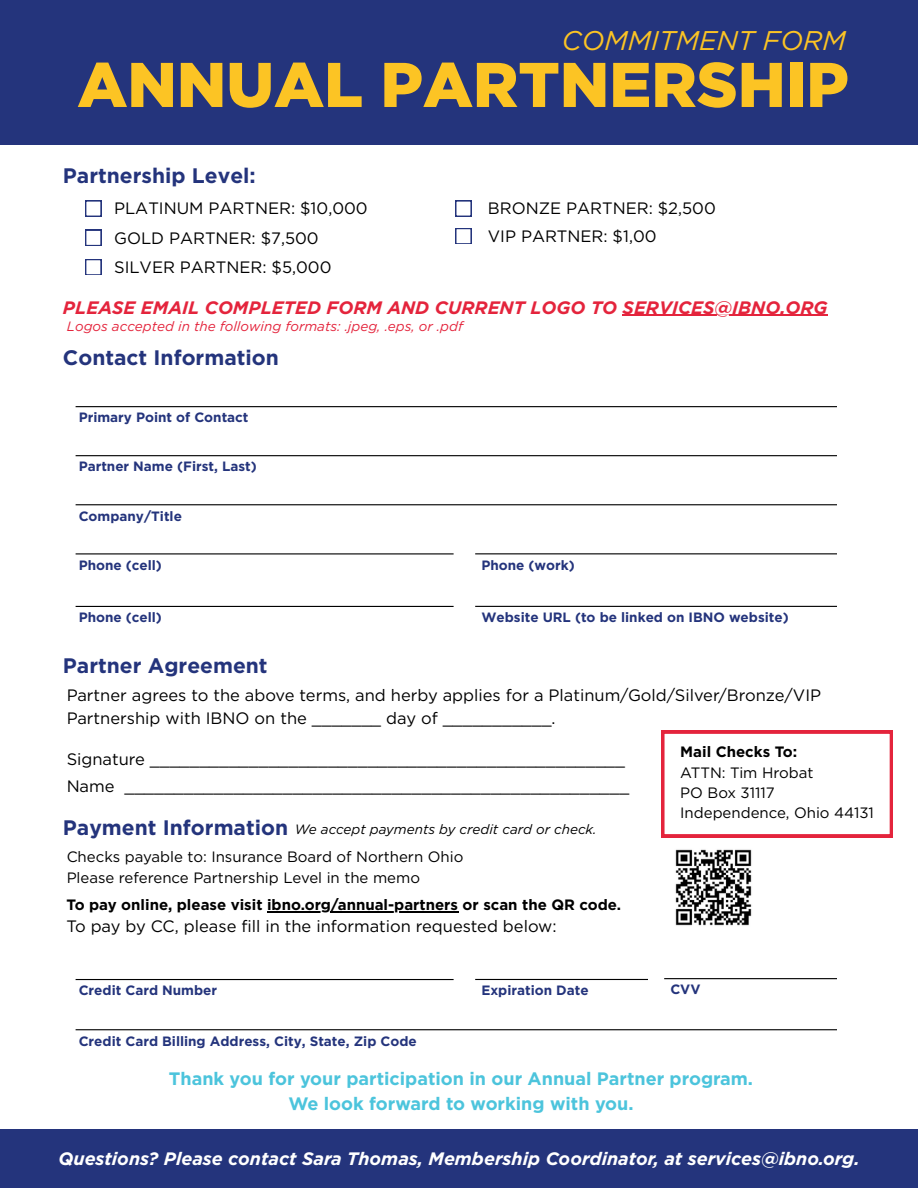
<style>
.page{position:relative;width:918px;height:1188px;background:#fff}
.page>*{position:absolute;margin:0;border:0;box-sizing:border-box;transform-origin:0 0}
.t1{font:900 63px "Gotham";color:#fcc424}
.t2{font:italic 27px "Gotham";color:#fcc424}
.t3{font:700 21px "Gotham";color:#24347c}
.t4{font:700 18px/24.8px "Gotham";color:#4cc4dc;text-align:center}
.t5{font:italic 700 18px "Gotham";color:#fff}
.t6{font:italic 700 18px "Gotham";color:#e4243c}
.t7{font:16.5px/23px "Gotham";color:#000}
.t8{font:15px/21px "Gotham";color:#000}
.t9{font:700 15px "Gotham";color:#000}
.t10{font:700 13.5px "Gotham";color:#24347c}
.t11{font:italic 13.5px "Gotham";color:#e4243c}
.t12{font:italic 13.5px "Gotham";color:#000}
</style>
<div class="page">
<div style="left:0;top:0;width:918px;height:144px;background:#24347c"></div>
<div style="left:0;top:1129px;width:918px;height:59px;background:#24347c"></div>
<svg style="left:85px;top:200px;width:16px;height:16px"></svg>
<svg style="left:85px;top:230px;width:16px;height:16px"></svg>
<svg style="left:85px;top:259px;width:16px;height:16px"></svg>
<svg style="left:455px;top:200px;width:16px;height:16px"></svg>
<svg style="left:455px;top:228px;width:16px;height:16px"></svg>
<hr style="left:76px;top:406px;width:761px;height:1px;background:#000">
<hr style="left:76px;top:455px;width:761px;height:1px;background:#000">
<hr style="left:76px;top:504px;width:761px;height:1px;background:#000">
<hr style="left:76px;top:553px;width:378px;height:1px;background:#000">
<hr style="left:475px;top:553px;width:362px;height:1px;background:#000">
<hr style="left:76px;top:606px;width:378px;height:1px;background:#000">
<hr style="left:475px;top:606px;width:362px;height:1px;background:#000">
<hr style="left:76px;top:1029px;width:761px;height:1px;background:#000">
<hr style="left:76px;top:979px;width:378px;height:1px;background:#000">
<hr style="left:475px;top:979px;width:173px;height:1px;background:#000">
<hr style="left:664px;top:978px;width:173px;height:1px;background:#000">
<img style="left:675px;top:849px;width:77px;height:77px">
<hr style="left:623px;top:315px;width:205px;height:1px;background:#e4243c">
<hr style="left:267px;top:911px;width:191px;height:1px;background:#000">
<svg style="left:661px;top:730px;width:232px;height:107px"></svg>
<p class="t2" style="left:562px;top:24px;width:286px">COMMITMENT FORM</p>
<p class="t1" style="left:77px;top:47px;width:773px">ANNUAL PARTNERSHIP</p>
<p class="t3" style="left:63px;top:163px;width:194px">Partnership Level:</p>
<h2 class="t7" style="left:114px;top:197px;width:255px">PLATINUM PARTNER: $10,000</h2>
<h1 class="t7" style="left:114px;top:226px;width:206px">GOLD PARTNER: $7,500</h1>
<h3 class="t7" style="left:114px;top:255px;width:219px">SILVER PARTNER: $5,000</h3>
<h5 class="t7" style="left:488px;top:197px;width:230px">BRONZE PARTNER: $2,500</h5>
<h5 class="t7" style="left:488px;top:224px;width:170px">VIP PARTNER: $1,00</h5>
<p class="t6" style="left:63px;top:296px;width:766px">PLEASE EMAIL COMPLETED FORM AND CURRENT LOGO TO SERVICES@IBNO.ORG</p>
<p class="t11" style="left:67px;top:318px;width:398px">Logos accepted in the following formats: .jpeg, .eps, or .pdf</p>
<p class="t3" style="left:63px;top:345px;width:217px">Contact Information</p>
<h5 class="t10" style="left:79px;top:409px;width:171px">Primary Point of Contact</h5>
<h5 class="t10" style="left:79px;top:459px;width:180px">Partner Name (First, Last)</h5>
<h5 class="t10" style="left:79px;top:508px;width:105px">Company/Title</h5>
<h4 class="t10" style="left:79px;top:557px;width:85px">Phone (cell)</h4>
<p class="t10" style="left:481px;top:557px;width:95px">Phone (work)</p>
<h3 class="t10" style="left:79px;top:609px;width:85px">Phone (cell)</h3>
<p class="t10" style="left:481px;top:609px;width:309px">Website URL (to be linked on IBNO website)</p>
<p class="t3" style="left:63px;top:653px;width:206px">Partner Agreement</p>
<p class="t7" style="left:67px;top:684px;width:756px">Partner agrees to the above terms, and herby applies for a Platinum/Gold/Silver/Bronze/VIP<br>Partnership with IBNO on the _______ day of ___________.</p>
<p class="t7" style="left:67px;top:746px;width:564px;line-height:27px">Signature ________________________________________________<br>Name ___________________________________________________</p>
<h3 class="t9" style="left:680px;top:743px;width:119px">Mail Checks To:</h3>
<p class="t8" style="left:680px;top:762px;width:135px">ATTN: Tim Hrobat</p>
<p class="t8" style="left:680px;top:782px;width:96px">PO Box 31117</p>
<p class="t8" style="left:680px;top:802px;width:195px">Independence, Ohio 44131</p>
<p class="t3" style="left:63px;top:815px;width:227px">Payment Information</p>
<p class="t12" style="left:295px;top:821px;width:303px">We accept payments by credit card or check.</p>
<p class="t8" style="left:67px;top:846px;width:398px">Checks payable to: Insurance Board of Northern Ohio<br>Please reference Partnership Level in the memo</p>
<p class="t9" style="left:67px;top:895px;width:556px">To pay online, please visit ibno.org/annual-partners or scan the QR code.</p>
<p class="t7" style="left:67px;top:915px;width:492px">To pay by CC, please fill in the information requested below:</p>
<p class="t10" style="left:79px;top:982px;width:140px">Credit Card Number</p>
<p class="t10" style="left:481px;top:982px;width:109px">Expiration Date</p>
<p class="t10" style="left:670px;top:981px;width:32px">CVV</p>
<p class="t10" style="left:79px;top:1033px;width:340px">Credit Card Billing Address, City, State, Zip Code</p>
<p class="t4" style="left:169px;top:1067px;width:586px">Thank you for your participation in our Annual Partner program.<br>We look forward to working with you.</p>
<p class="t5" style="left:59px;top:1147px;width:802px">Questions? Please contact Sara Thomas, Membership Coordinator, at services@ibno.org.</p>
</div>
